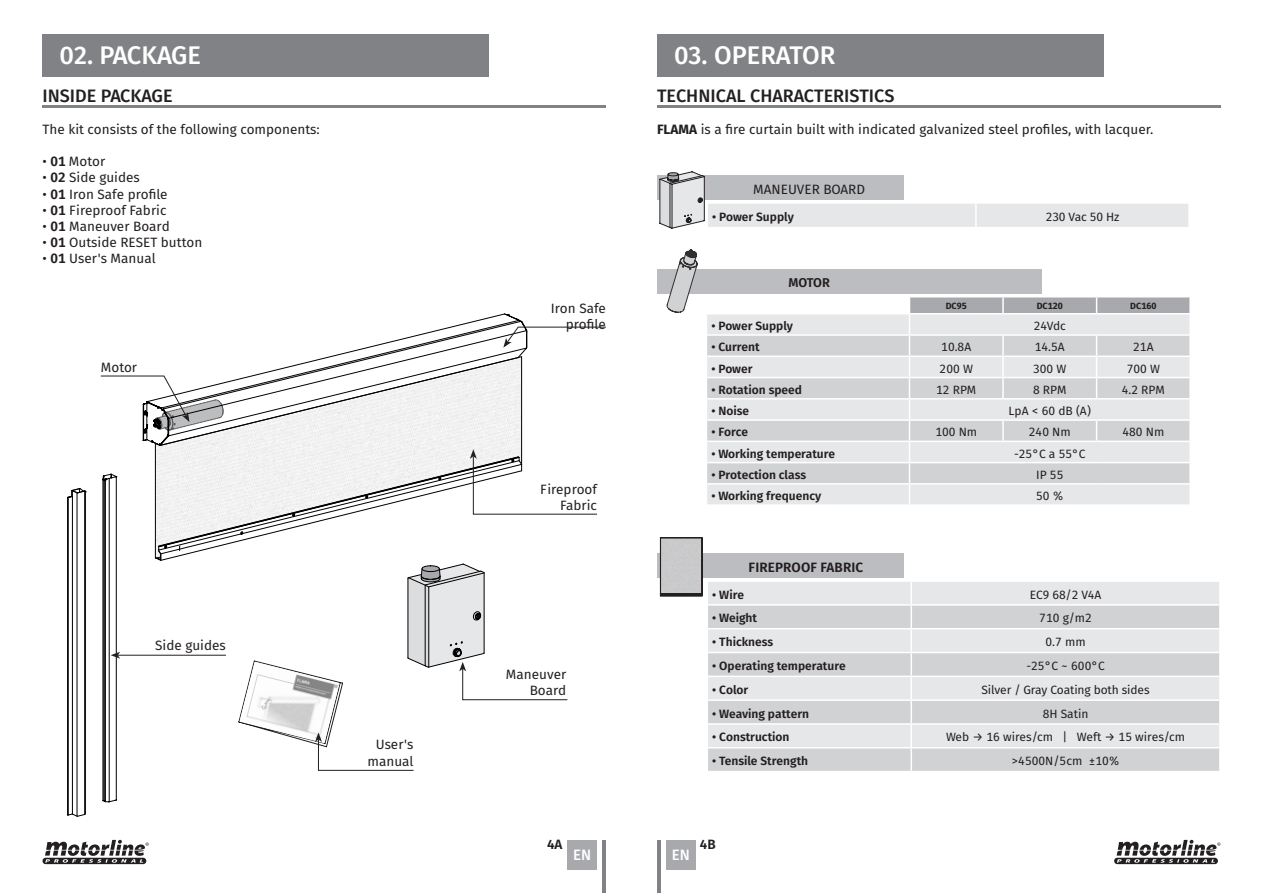
<style>
.page{position:relative;width:1263px;height:893px;background:#fff}
.page>*{position:absolute;margin:0;border:0;box-sizing:border-box;transform-origin:0 0}
.t1{font:500 25.5px "Fira Sans";color:#fff}
.t2{font:500 18px "Fira Sans";color:#231f20}
.t3{font:500 15px "Fira Sans";color:#fff}
.legenda{font:13.5px/16.2px "Fira Sans";color:#231f20;text-align:right}
.legenda-2{font:600 13.5px "Fira Sans";letter-spacing:.01em;color:#231f20}
.titulos{font:600 12.75px "Fira Sans";letter-spacing:-.015em;color:#231f20}
.Paragraph_Style_2{font:600 12px "Fira Sans";color:#231f20}
.Paragraph_Style_2-2{font:12px "Fira Sans";color:#231f20}
.Paragraph_Style_2-3{font:700 9px "Fira Sans";color:#231f20}
.s1{font-weight:600}
.s2{font-weight:700}
</style>
<div class="page">
<div style="left:657px;top:34px;width:446px;height:43px;background:#808285"></div>
<div style="left:43px;top:34px;width:446px;height:43px;background:#808285"></div>
<hr style="left:43px;top:105px;width:563px;height:3px;background:#808285">
<hr style="left:657px;top:105px;width:563px;height:3px;background:#808285">
<div style="left:666px;top:840px;width:30px;height:29px;background:#a8a9ad"></div>
<div style="left:567px;top:840px;width:30px;height:29px;background:#a8a9ad"></div>
<hr style="left:603px;top:840px;width:3px;height:53px;background:#808285">
<hr style="left:657px;top:840px;width:3px;height:53px;background:#808285">
<hr style="left:67px;top:497px;width:1px;height:318px;background:#000">
<hr style="left:68px;top:497px;width:1px;height:318px;background:#000">
<svg style="left:68px;top:813px;width:18px;height:4px"></svg>
<hr style="left:85px;top:492px;width:1px;height:321px;background:#000">
<svg style="left:67px;top:488px;width:19px;height:10px"></svg>
<hr style="left:77px;top:493px;width:1px;height:323px;background:#000">
<hr style="left:84px;top:491px;width:1px;height:323px;background:#000">
<hr style="left:72px;top:496px;width:1px;height:318px;background:#000">
<svg style="left:143px;top:313px;width:384px;height:133px"></svg>
<svg style="left:155px;top:356px;width:367px;height:203px"></svg>
<svg style="left:503px;top:326px;width:103px;height:22px"></svg>
<svg style="left:100px;top:375px;width:124px;height:56px"></svg>
<svg style="left:156px;top:449px;width:441px;height:322px"></svg>
<hr style="left:118px;top:655px;width:108px;height:1px;background:#231f20">
<svg style="left:102px;top:474px;width:18px;height:328px"></svg>
<svg style="left:1114px;top:840px;width:106px;height:24px"></svg>
<svg style="left:43px;top:840px;width:106px;height:24px"></svg>
<div style="left:657px;top:269px;width:384px;height:24px;background:#bcbdc0"></div>
<div style="left:707px;top:314px;width:202px;height:190px;background:#e6e7e9"></div>
<svg style="left:707px;top:336px;width:202px;height:147px;background:#dadbdd"></svg>
<hr style="left:707px;top:334px;width:202px;height:2px;background:#fff">
<hr style="left:707px;top:356px;width:202px;height:1px;background:#fff">
<hr style="left:707px;top:377px;width:202px;height:1px;background:#fff">
<hr style="left:707px;top:398px;width:202px;height:2px;background:#fff">
<hr style="left:707px;top:419px;width:202px;height:2px;background:#fff">
<hr style="left:707px;top:441px;width:202px;height:1px;background:#fff">
<hr style="left:707px;top:462px;width:202px;height:1px;background:#fff">
<hr style="left:707px;top:483px;width:202px;height:2px;background:#fff">
<svg style="left:909px;top:297px;width:281px;height:207px;background:#dbdcde"></svg>
<svg style="left:667px;top:249px;width:30px;height:64px"></svg>
<svg style="left:659px;top:171px;width:530px;height:58px"></svg>
<div style="left:657px;top:553px;width:246px;height:25px;background:#bcbdc0"></div>
<div style="left:708px;top:582px;width:511px;height:22px;background:#e6e7e9"></div>
<svg style="left:708px;top:606px;width:511px;height:165px;background:#dadbdd"></svg>
<hr style="left:910px;top:582px;width:2px;height:22px;background:#fff">
<hr style="left:910px;top:606px;width:2px;height:22px;background:#fff">
<hr style="left:708px;top:628px;width:203px;height:1px;background:#fff">
<hr style="left:911px;top:628px;width:310px;height:1px;background:#fff">
<hr style="left:910px;top:629px;width:2px;height:23px;background:#fff">
<hr style="left:708px;top:652px;width:203px;height:1px;background:#fff">
<hr style="left:911px;top:652px;width:310px;height:1px;background:#fff">
<hr style="left:910px;top:653px;width:2px;height:23px;background:#fff">
<hr style="left:708px;top:676px;width:203px;height:1px;background:#fff">
<hr style="left:911px;top:676px;width:310px;height:1px;background:#fff">
<hr style="left:910px;top:677px;width:2px;height:22px;background:#fff">
<hr style="left:708px;top:699px;width:203px;height:2px;background:#fff">
<hr style="left:911px;top:699px;width:310px;height:2px;background:#fff">
<hr style="left:910px;top:701px;width:2px;height:22px;background:#fff">
<hr style="left:708px;top:723px;width:203px;height:2px;background:#fff">
<hr style="left:911px;top:723px;width:310px;height:2px;background:#fff">
<hr style="left:910px;top:725px;width:2px;height:22px;background:#fff">
<hr style="left:708px;top:747px;width:203px;height:1px;background:#fff">
<hr style="left:911px;top:747px;width:310px;height:1px;background:#fff">
<hr style="left:910px;top:748px;width:2px;height:23px;background:#fff">
<svg style="left:660px;top:537px;width:42px;height:59px"></svg>
<p class="t1" style="left:60px;top:35px;width:143px">02. PACKAGE</p>
<p class="t1" style="left:674px;top:35px;width:163px">03. OPERATOR</p>
<p class="t2" style="left:657px;top:81px;width:239px">TECHNICAL CHARACTERISTICS</p>
<p class="legenda" style="left:43px;top:121px;width:279px">The kit consists of the following components:</p>
<p class="legenda" style="left:43px;top:153px;width:64px">• <span class="s1">01</span> Motor</p>
<p class="legenda" style="left:43px;top:169px;width:99px">• <span class="s1">02</span> Side guides</p>
<p class="legenda" style="left:43px;top:185px;width:127px">• <span class="s1">01</span> Iron Safe profile</p>
<p class="legenda" style="left:43px;top:202px;width:125px">• <span class="s1">01</span> Fireproof Fabric</p>
<p class="legenda" style="left:43px;top:218px;width:129px">• <span class="s1">01</span> Maneuver Board</p>
<p class="legenda" style="left:43px;top:234px;width:161px">• <span class="s1">01</span> Outside RESET button</p>
<p class="legenda" style="left:43px;top:250px;width:115px">• <span class="s1">01</span> User's Manual</p>
<p class="t2" style="left:43px;top:81px;width:132px">INSIDE PACKAGE</p>
<p class="legenda" style="left:657px;top:121px;width:498px"><span class="s2">FLAMA</span> is a fire curtain built with indicated galvanized steel profiles, with lacquer.</p>
<p class="legenda" style="left:753px;top:180px;width:114px">MANEUVER BOARD</p>
<p class="Paragraph_Style_2" style="left:712px;top:207px;width:83px">• Power Supply</p>
<p class="Paragraph_Style_2-2" style="left:1046px;top:208px;width:75px">230 Vac 50 Hz</p>
<p class="legenda" style="left:101px;top:359px;width:38px">Motor</p>
<p class="legenda" style="left:155px;top:637px;width:72px">Side guides</p>
<p class="legenda" style="left:368px;top:736px;width:47px">User's manual</p>
<p class="legenda" style="left:551px;top:299px;width:56px">Iron Safe profile</p>
<p class="legenda" style="left:540px;top:481px;width:58px">Fireproof</p>
<p class="legenda" style="left:560px;top:497px;width:38px">Fabric</p>
<p class="legenda" style="left:506px;top:665px;width:62px">Maneuver<br>Board</p>
<p class="titulos" style="left:788px;top:272px;width:43px">MOTOR</p>
<p class="Paragraph_Style_2-3" style="left:946px;top:299px;width:23px">DC95</p>
<p class="Paragraph_Style_2-3" style="left:1037px;top:299px;width:28px">DC120</p>
<p class="Paragraph_Style_2-3" style="left:1130px;top:299px;width:28px">DC160</p>
<p class="Paragraph_Style_2" style="left:711px;top:316px;width:83px">• Power Supply</p>
<p class="Paragraph_Style_2-2" style="left:1034px;top:317px;width:34px">24Vdc</p>
<p class="Paragraph_Style_2" style="left:711px;top:337px;width:50px">• Current</p>
<p class="Paragraph_Style_2-2" style="left:941px;top:338px;width:31px">10.8A</p>
<p class="Paragraph_Style_2-2" style="left:1035px;top:338px;width:31px">14.5A</p>
<p class="Paragraph_Style_2-2" style="left:1133px;top:338px;width:22px">21A</p>
<p class="Paragraph_Style_2" style="left:711px;top:358px;width:42px">• Power</p>
<p class="Paragraph_Style_2-2" style="left:940px;top:359px;width:35px">200 W</p>
<p class="Paragraph_Style_2-2" style="left:1033px;top:359px;width:35px">300 W</p>
<p class="Paragraph_Style_2-2" style="left:1127px;top:359px;width:35px">700 W</p>
<p class="Paragraph_Style_2" style="left:711px;top:380px;width:92px">• Rotation speed</p>
<p class="Paragraph_Style_2-2" style="left:936px;top:381px;width:42px">12 RPM</p>
<p class="Paragraph_Style_2-2" style="left:1033px;top:381px;width:35px">8 RPM</p>
<p class="Paragraph_Style_2-2" style="left:1122px;top:381px;width:45px">4.2 RPM</p>
<p class="Paragraph_Style_2" style="left:711px;top:401px;width:39px">• Noise</p>
<p class="Paragraph_Style_2-2" style="left:1009px;top:402px;width:84px">LpA &lt; 60 dB (A)</p>
<p class="Paragraph_Style_2" style="left:711px;top:422px;width:38px">• Force</p>
<p class="Paragraph_Style_2-2" style="left:935px;top:423px;width:43px">100 Nm</p>
<p class="Paragraph_Style_2-2" style="left:1029px;top:423px;width:43px">240 Nm</p>
<p class="Paragraph_Style_2-2" style="left:1122px;top:423px;width:43px">480 Nm</p>
<p class="Paragraph_Style_2" style="left:711px;top:444px;width:125px">• Working temperature</p>
<p class="Paragraph_Style_2-2" style="left:1014px;top:444px;width:73px">-25°C a 55°C</p>
<p class="Paragraph_Style_2" style="left:711px;top:465px;width:96px">• Protection class</p>
<p class="Paragraph_Style_2-2" style="left:1036px;top:466px;width:29px">IP 55</p>
<p class="Paragraph_Style_2" style="left:711px;top:486px;width:111px">• Working frequency</p>
<p class="Paragraph_Style_2-2" style="left:1036px;top:487px;width:29px">50 %</p>
<p class="legenda-2" style="left:749px;top:556px;width:116px">FIREPROOF FABRIC</p>
<p class="Paragraph_Style_2" style="left:712px;top:585px;width:33px">• Wire</p>
<p class="Paragraph_Style_2-2" style="left:1030px;top:585px;width:73px">EC9 68/2 V4A</p>
<p class="Paragraph_Style_2" style="left:712px;top:608px;width:46px">• Weight</p>
<p class="Paragraph_Style_2-2" style="left:1039px;top:609px;width:54px">710 g/m2</p>
<p class="Paragraph_Style_2" style="left:712px;top:632px;width:63px">• Thickness</p>
<p class="Paragraph_Style_2-2" style="left:1045px;top:633px;width:42px">0.7 mm</p>
<p class="Paragraph_Style_2" style="left:712px;top:656px;width:135px">• Operating temperature</p>
<p class="Paragraph_Style_2-2" style="left:1026px;top:657px;width:80px">-25°C ~ 600°C</p>
<p class="Paragraph_Style_2" style="left:712px;top:680px;width:37px">• Color</p>
<p class="Paragraph_Style_2-2" style="left:981px;top:681px;width:170px">Silver / Gray Coating both sides</p>
<p class="Paragraph_Style_2" style="left:712px;top:704px;width:98px">• Weaving pattern</p>
<p class="Paragraph_Style_2-2" style="left:1043px;top:704px;width:47px">8H Satin</p>
<p class="Paragraph_Style_2" style="left:712px;top:727px;width:79px">• Construction</p>
<p class="Paragraph_Style_2-2" style="left:946px;top:728px;width:241px">Web → 16 wires/cm | Weft → 15 wires/cm</p>
<p class="Paragraph_Style_2" style="left:712px;top:751px;width:97px">• Tensile Strength</p>
<p class="Paragraph_Style_2-2" style="left:1011px;top:752px;width:110px">&gt;4500N/5cm ±10%</p>
<p class="legenda-2" style="left:547px;top:833px;width:17px">4A</p>
<p class="legenda-2" style="left:700px;top:833px;width:17px">4B</p>
<p class="t3" style="left:573px;top:842px;width:20px">EN</p>
<p class="t3" style="left:672px;top:842px;width:20px">EN</p>
</div>
